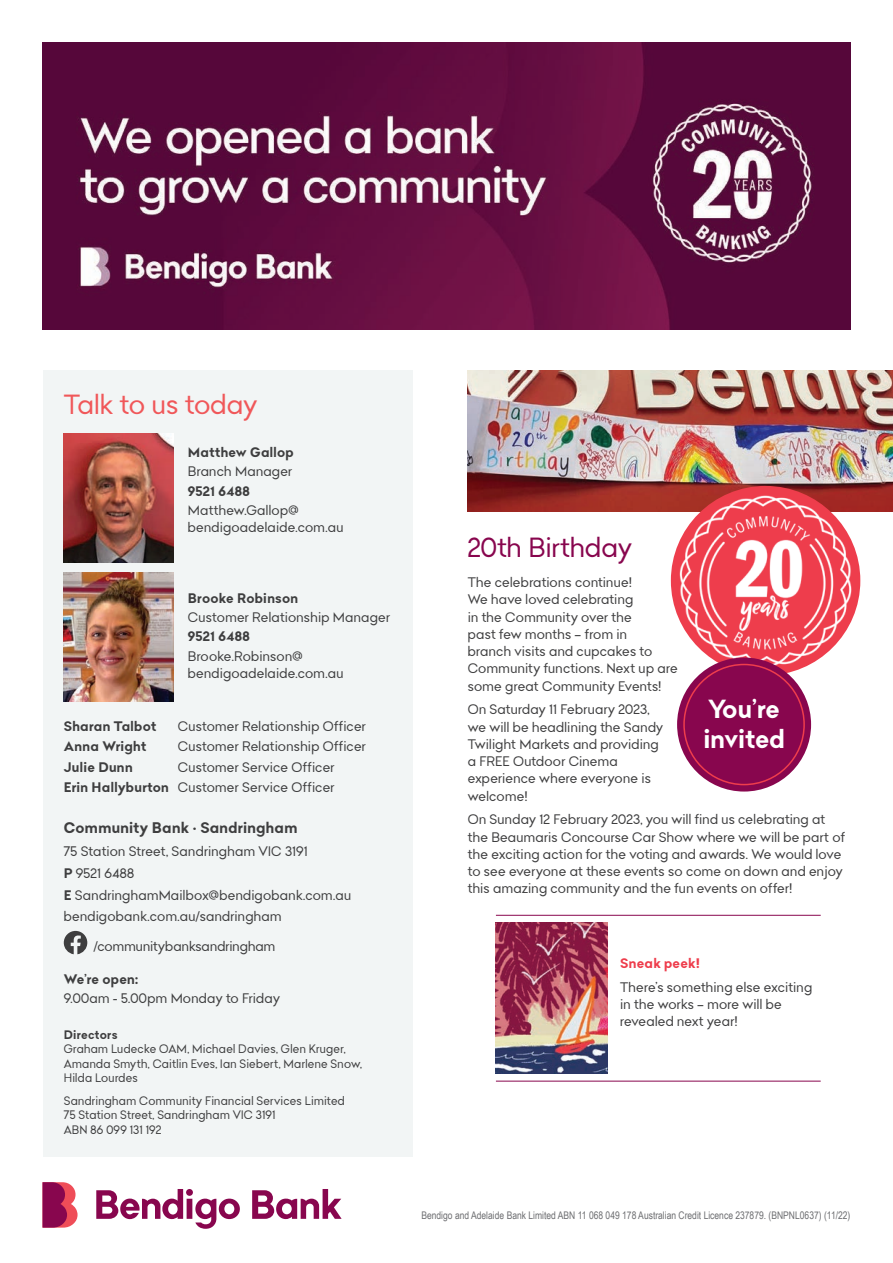
<style>
.page{position:relative;width:893px;height:1263px;background:#fff}
.page>*{position:absolute;margin:0;border:0;box-sizing:border-box;transform-origin:0 0}
.t1{font:27px "Bendigo Sans";letter-spacing:.005em;color:#f05759}
.t2{font:27px "Bendigo Sans";letter-spacing:.01em;color:#88064e}
.t3{font:700 25.5px/30.6px "Bendigo Sans";color:#fff}
.t4{font:700 15px "Bendigo Sans";letter-spacing:.02em;color:#3e3e3f}
.t5{font:13.5px/17.2px "Bendigo Sans";letter-spacing:.02em;color:#3e3e3f}
.t6{font:700 13.5px "Bendigo Sans";letter-spacing:.02em;color:#3e3e3f}
.t7{font:700 13.5px "Bendigo Sans";letter-spacing:.015em;color:#ee3d4c}
.t8{font:12px/14.4px "Bendigo Sans";letter-spacing:.025em;color:#3e3e3f}
.t9{font:700 12px "Bendigo Sans";letter-spacing:.025em;color:#3e3e3f}
.t10{font:10.5px "Arial Narrow";color:#6c6d70}
.s1{font-weight:700}
</style>
<div class="page">
<svg style="left:96px;top:1189px;width:144px;height:40px"></svg>
<svg style="left:252px;top:1189px;width:90px;height:30px"></svg>
<svg style="left:43px;top:1182px;width:35px;height:45px;background:#b33664"></svg>
<div style="left:43px;top:370px;width:369px;height:787px;background:#f2f5f5"></div>
<svg style="left:64px;top:931px;width:23px;height:23px"></svg>
<img style="left:64px;top:434px;width:109px;height:129px">
<img style="left:64px;top:573px;width:109px;height:129px">
<img style="left:43px;top:43px;width:807px;height:287px">
<img style="left:468px;top:370px;width:425px;height:141px">
<img style="left:496px;top:923px;width:111px;height:151px">
<div style="left:671px;top:486px;width:189px;height:189px;background:#ee3d4c;border-radius:50%"></div>
<img style="left:678px;top:493px;width:175px;height:175px">
<div style="left:677px;top:657px;width:134px;height:134px;background:#88064e;border-radius:50%"></div>
<div style="left:683px;top:664px;width:122px;height:121px;border:2px solid #ee3d4c;border-radius:50%"></div>
<hr style="left:496px;top:915px;width:325px;height:1px;background:#88064e">
<hr style="left:496px;top:1081px;width:325px;height:1px;background:#88064e">
<h1 class="t1" style="left:64px;top:387px;width:195px">Talk to us today</h1>
<p class="t6" style="left:188px;top:444px;width:108px">Matthew Gallop</p>
<p class="t5" style="left:188px;top:462px;width:106px">Branch Manager</p>
<p class="t6" style="left:188px;top:482px;width:63px">9521 6488</p>
<p class="t5" style="left:188px;top:501px;width:157px">Matthew.Gallop@ bendigoadelaide.com.au</p>
<p class="t6" style="left:188px;top:589px;width:112px">Brooke Robinson</p>
<p class="t5" style="left:188px;top:608px;width:204px">Customer Relationship Manager</p>
<p class="t6" style="left:188px;top:628px;width:63px">9521 6488</p>
<p class="t5" style="left:188px;top:647px;width:157px">Brooke.Robinson@ bendigoadelaide.com.au</p>
<p class="t6" style="left:64px;top:718px;width:94px">Sharan Talbot</p>
<p class="t5" style="left:178px;top:718px;width:190px">Customer Relationship Officer</p>
<p class="t6" style="left:64px;top:737px;width:84px">Anna Wright</p>
<p class="t5" style="left:178px;top:737px;width:190px">Customer Relationship Officer</p>
<p class="t6" style="left:64px;top:759px;width:70px">Julie Dunn</p>
<p class="t5" style="left:64px;top:757px;width:272px;line-height:19.4px;text-align:right">Customer Service Officer<br><span class="s1">Erin Hallyburton</span> Customer Service Officer</p>
<p class="t4" style="left:64px;top:818px;width:235px">Community Bank • Sandringham</p>
<p class="t5" style="left:64px;top:840px;width:289px;line-height:21.6px">75 Station Street, Sandringham VIC 3191<br><span class="s1">P</span> 9521 6488<br><span class="s1">E</span> SandringhamMailbox@bendigobank.com.au bendigobank.com.au/sandringham</p>
<p class="t5" style="left:93px;top:937px;width:183px">/communitybanksandringham</p>
<p class="t6" style="left:64px;top:970px;width:76px">We’re open:</p>
<p class="t5" style="left:64px;top:989px;width:218px">9.00am - 5.00pm Monday to Friday</p>
<p class="t9" style="left:64px;top:1027px;width:55px">Directors</p>
<p class="t8" style="left:64px;top:1041px;width:300px">Graham Ludecke OAM, Michael Davies, Glen Kruger,<br>Amanda Smyth, Caitlin Eves, Ian Siebert, Marlene Snow,<br>Hilda Lourdes</p>
<p class="t8" style="left:64px;top:1093px;width:282px">Sandringham Community Financial Services Limited<br>75 Station Street, Sandringham VIC 3191<br>ABN 86 099 131 192</p>
<h1 class="t2" style="left:468px;top:530px;width:166px">20th Birthday</h1>
<p class="t5" style="left:468px;top:573px;width:211px">The celebrations continue!<br>We have loved celebrating<br>in the Community over the<br>past few months – from in<br>branch visits and cupcakes to<br>Community functions. Next up are some great Community Events!</p>
<p class="t5" style="left:468px;top:701px;width:197px">On Saturday 11 February 2023, we will be headlining the Sandy<br>Twilight Markets and providing a FREE Outdoor Cinema experience where everyone is welcome!</p>
<p class="t5" style="left:468px;top:810px;width:379px">On Sunday 12 February 2023, you will find us celebrating at the Beaumaris Concourse Car Show where we will be part of the exciting action for the voting and awards. We would love to see everyone at these events so come on down and enjoy this amazing community and the fun events on offer!</p>
<h2 class="t3" style="left:703px;top:693px;width:83px">You’re invited</h2>
<p class="t7" style="left:620px;top:955px;width:81px">Sneak peek!</p>
<p class="t5" style="left:620px;top:978px;width:193px">There’s something else exciting in the works – more will be revealed next year!</p>
<p class="t10" style="left:421px;top:1208px;width:431px">Bendigo and Adelaide Bank Limited ABN 11 068 049 178 Australian Credit Licence 237879. (BNPNL0637) (11/22)</p>
</div>
